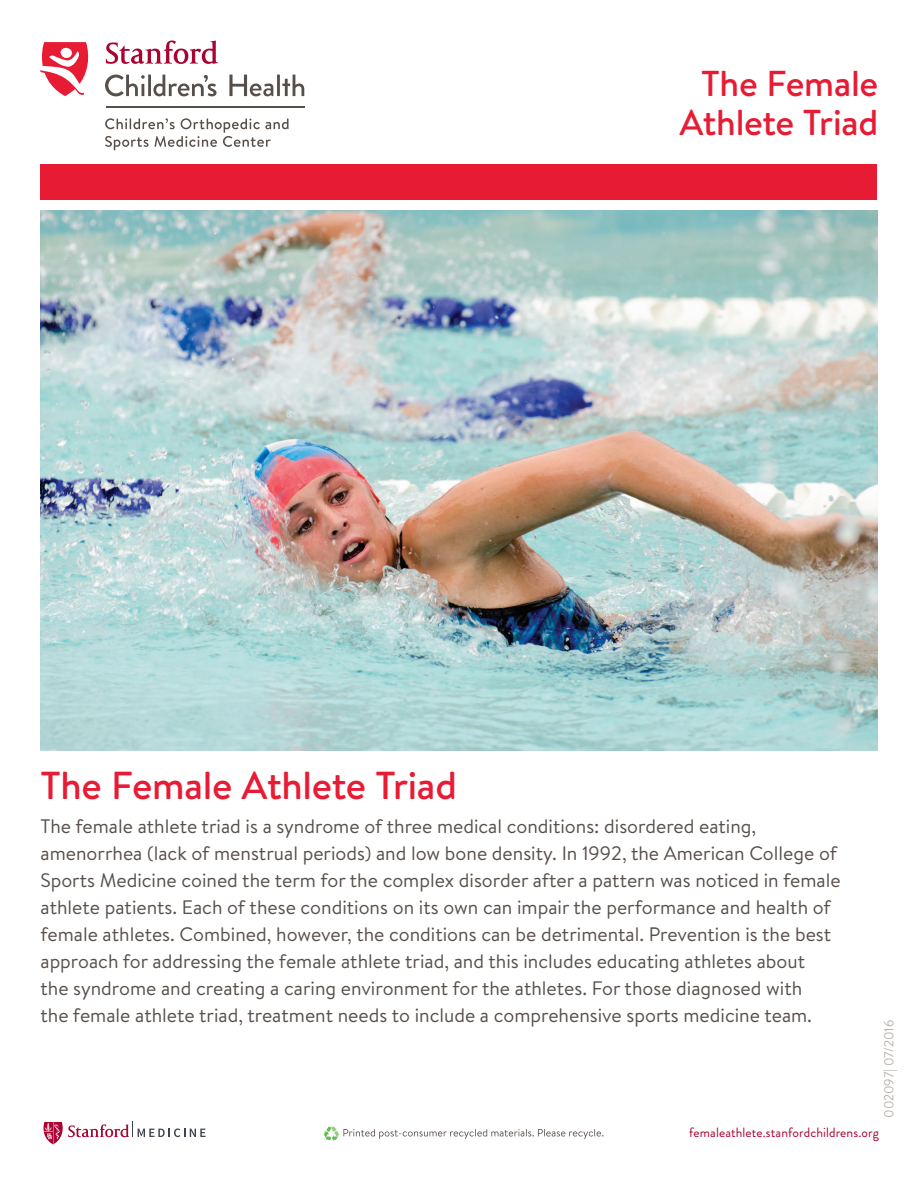
<style>
.page{position:relative;width:918px;height:1188px;background:#fff}
.page>*{position:absolute;margin:0;border:0;box-sizing:border-box;transform-origin:0 0}
.t1{font:500 39px "Brandon Text";letter-spacing:-.01em;color:#e71c34}
.t2{font:500 36px/39px "Brandon Text";letter-spacing:-.01em;color:#e71c34;text-align:right}
.t3{font:19.5px/27px "Brandon Text";color:#584f4a}
.t4{font:13.5px "Brandon Grotesque";letter-spacing:.005em;color:#a90332}
.t5{font:13.5px "Brandon Grotesque";color:#b9b4ac}
</style>
<div class="page">
<svg style="left:324px;top:1127px;width:279px;height:14px"></svg>
<svg style="left:44px;top:1122px;width:162px;height:22px"></svg>
<div style="left:40px;top:164px;width:838px;height:36px;background:#e71c34"></div>
<svg style="left:105px;top:118px;width:184px;height:32px"></svg>
<hr style="left:106px;top:107px;width:198px;height:1px;background:#584f4a">
<svg style="left:105px;top:75px;width:40px;height:21px"></svg>
<hr style="left:148px;top:75px;width:3px;height:21px;background:#584f4a">
<svg style="left:153px;top:75px;width:64px;height:21px"></svg>
<hr style="left:277px;top:75px;width:3px;height:21px;background:#584f4a">
<svg style="left:229px;top:75px;width:44px;height:21px"></svg>
<svg style="left:282px;top:75px;width:22px;height:21px"></svg>
<svg style="left:106px;top:41px;width:112px;height:23px"></svg>
<svg style="left:40px;top:42px;width:49px;height:54px"></svg>
<div style="left:61px;top:48px;width:11px;height:10px;background:#fff;border-radius:50%"></div>
<img style="left:40px;top:210px;width:838px;height:540px">
<h2 class="t2" style="left:679px;top:63px;width:200px">The Female<br>Athlete Triad</h2>
<h1 class="t1" style="left:40px;top:759px;width:418px">The Female Athlete Triad</h1>
<p class="t3" style="left:40px;top:812px;width:802px">The female athlete triad is a syndrome of three medical conditions: disordered eating, amenorrhea (lack of menstrual periods) and low bone density. In 1992, the American College of Sports Medicine coined the term for the complex disorder after a pattern was noticed in female athlete patients. Each of these conditions on its own can impair the performance and health of female athletes. Combined, however, the conditions can be detrimental. Prevention is the best approach for addressing the female athlete triad, and this includes educating athletes about<br>the syndrome and creating a caring environment for the athletes. For those diagnosed with<br>the female athlete triad, treatment needs to include a comprehensive sports medicine team.</p>
<p class="t5" style="left:880px;top:1118px;width:100px;rotate:-90deg">002097| 07/2016</p>
<p class="t4" style="left:689px;top:1123px;width:191px">femaleathlete.stanfordchildrens.org</p>
</div>
